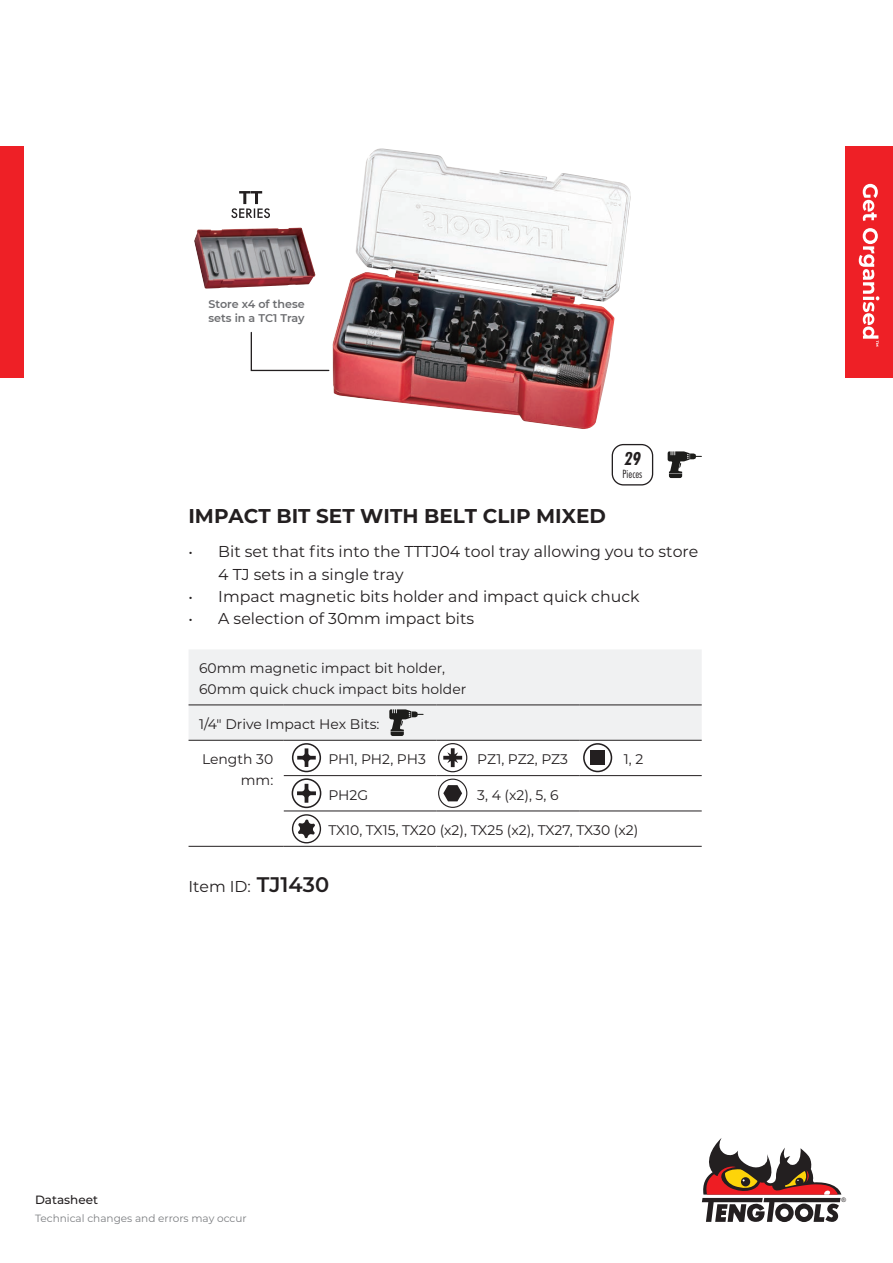
<style>
.page{position:relative;width:893px;height:1263px;background:#fff}
.page>*{position:absolute;margin:0;border:0;box-sizing:border-box;transform-origin:0 0}
.t1{font:700 19.95px "Montserrat";color:#231f20}
.t2{font:italic 700 19.35px "Futura PT Cond";color:#231f20}
.Heading{font:15.75px/22.4px "Montserrat";color:#231f20}
.t3{font:13.95px/21px "Montserrat";color:#231f20;text-align:right}
.t4{font:12.3px "Futura PT Cond";color:#231f20}
.t5{font:500 12px "Montserrat";color:#231f20}
.t6{font:600 11.1px/13.4px "Montserrat";color:#6c6d70}
.t7{font:10.5px "Montserrat";color:#7c7e81}
.t8{font:6.15px "Arial";color:#231f20}
.s1{font-size:15px}
.s2{font-weight:600;font-size:21px}
</style>
<div class="page">
<div style="left:845px;top:147px;width:48px;height:231px;background:#ee2026"></div>
<svg style="left:863px;top:184px;width:15px;height:37px"></svg>
<svg style="left:859px;top:228px;width:20px;height:118px"></svg>
<div style="left:0;top:147px;width:24px;height:231px;background:#ee2026"></div>
<svg style="left:702px;top:1138px;width:139px;height:84px"></svg>
<img style="left:332px;top:148px;width:299px;height:281px">
<div style="left:612px;top:444px;width:41px;height:41px;border:1px solid #231f20;border-radius:11px"></div>
<svg style="left:668px;top:451px;width:34px;height:27px"></svg>
<img style="left:197px;top:228px;width:103px;height:2px">
<svg style="left:250px;top:331px;width:80px;height:41px"></svg>
<svg style="left:231px;top:191px;width:39px;height:27px"></svg>
<div style="left:189px;top:650px;width:513px;height:90px;background:#f0f1f2"></div>
<hr style="left:284px;top:740px;width:152px;height:1px;background:#231f20">
<hr style="left:436px;top:740px;width:143px;height:1px;background:#231f20">
<hr style="left:284px;top:775px;width:152px;height:1px;background:#231f20">
<hr style="left:436px;top:775px;width:143px;height:1px;background:#231f20">
<hr style="left:579px;top:775px;width:123px;height:1px;background:#231f20">
<hr style="left:284px;top:811px;width:152px;height:1px;background:#231f20">
<hr style="left:436px;top:811px;width:143px;height:1px;background:#231f20">
<hr style="left:579px;top:811px;width:123px;height:1px;background:#231f20">
<hr style="left:189px;top:846px;width:95px;height:1px;background:#231f20">
<hr style="left:284px;top:846px;width:152px;height:1px;background:#231f20">
<hr style="left:436px;top:846px;width:143px;height:1px;background:#231f20">
<hr style="left:579px;top:846px;width:123px;height:1px;background:#231f20">
<hr style="left:189px;top:705px;width:95px;height:1px;background:#231f20">
<hr style="left:284px;top:705px;width:152px;height:1px;background:#231f20">
<hr style="left:436px;top:705px;width:143px;height:1px;background:#231f20">
<hr style="left:579px;top:705px;width:123px;height:1px;background:#231f20">
<hr style="left:189px;top:740px;width:95px;height:1px;background:#231f20">
<hr style="left:579px;top:740px;width:123px;height:1px;background:#231f20">
<div style="left:292px;top:743px;width:29px;height:29px;border:2px solid #231f20;border-radius:50%"></div>
<svg style="left:297px;top:748px;width:19px;height:19px"></svg>
<div style="left:292px;top:778px;width:29px;height:30px;border:2px solid #231f20;border-radius:50%"></div>
<svg style="left:297px;top:784px;width:19px;height:19px"></svg>
<div style="left:292px;top:814px;width:29px;height:29px;border:1px solid #231f20;border-radius:50%"></div>
<svg style="left:298px;top:819px;width:17px;height:19px"></svg>
<div style="left:438px;top:743px;width:29px;height:29px;border:1px solid #231f20;border-radius:50%"></div>
<svg style="left:443px;top:748px;width:19px;height:19px"></svg>
<div style="left:583px;top:743px;width:29px;height:29px;border:2px solid #231f20;border-radius:50%"></div>
<div style="left:590px;top:750px;width:15px;height:15px;background:#231f20"></div>
<div style="left:438px;top:779px;width:29px;height:29px;border:1px solid #231f20;border-radius:50%"></div>
<svg style="left:443px;top:785px;width:19px;height:16px"></svg>
<svg style="left:389px;top:709px;width:35px;height:27px"></svg>
<p class="t6" style="left:208px;top:297px;width:98px">Store x4 of these sets in a TC1 Tray</p>
<p class="t1" style="left:188px;top:502px;width:419px">IMPACT BIT SET WITH BELT CLIP MIXED</p>
<p class="t2" style="left:624px;top:447px;width:18px">29</p>
<p class="t4" style="left:623px;top:467px;width:21px">Pieces</p>
<p class="Heading" style="left:218px;top:540px;width:482px;text-indent:-30px"><span class="s1">•</span> Bit set that fits into the TTTJ04 tool tray allowing you to store<br>4 TJ sets in a single tray</p>
<p class="Heading" style="left:188px;top:584px;width:453px"><span class="s1">•</span> Impact magnetic bits holder and impact quick chuck</p>
<p class="Heading" style="left:188px;top:607px;width:287px"><span class="s1">•</span> A selection of 30mm impact bits</p>
<p class="t3" style="left:199px;top:657px;width:248px">60mm magnetic impact bit holder,</p>
<p class="t3" style="left:199px;top:678px;width:269px">60mm quick chuck impact bits holder</p>
<p class="t3" style="left:199px;top:713px;width:182px">1/4" Drive Impact Hex Bits:</p>
<p class="t3" style="left:202px;top:748px;width:73px">Length 30 mm:</p>
<p class="t3" style="left:328px;top:748px;width:99px">PH1, PH2, PH3</p>
<p class="t3" style="left:477px;top:748px;width:92px">PZ1, PZ2, PZ3</p>
<p class="t3" style="left:624px;top:748px;width:21px">1, 2</p>
<p class="t3" style="left:328px;top:784px;width:41px">PH2G</p>
<p class="t3" style="left:477px;top:784px;width:83px">3, 4 (x2), 5, 6</p>
<p class="t3" style="left:328px;top:819px;width:311px">TX10, TX15, TX20 (x2), TX25 (x2), TX27, TX30 (x2)</p>
<p class="Heading" style="left:188px;top:875px;width:142px">Item ID: <span class="s2">TJ1430</span></p>
<p class="t5" style="left:35px;top:1191px;width:65px">Datasheet</p>
<p class="t8" style="left:842px;top:1196px;width:6px">®</p>
<p class="t7" style="left:35px;top:1211px;width:213px">Technical changes and errors may occur</p>
</div>
